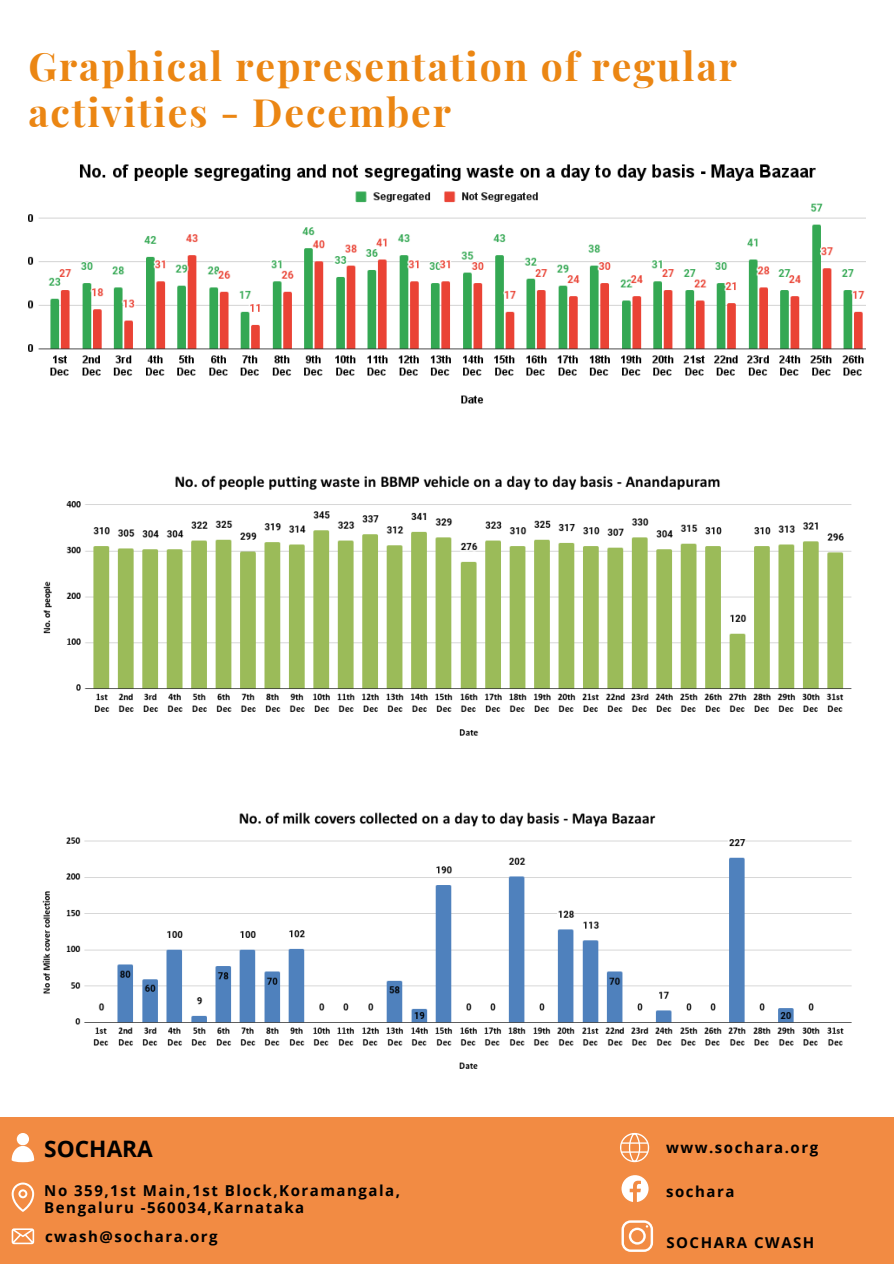
<style>
.page{position:relative;width:894px;height:1264px;background:#fff}
.page>*{position:absolute;margin:0;border:0;box-sizing:border-box;transform-origin:0 0}
.t1{font:700 39px/46.2px "Playfair Display";letter-spacing:.05em;color:#eb8613}
.t2{font:700 22.65px "Open Sans";color:#000}
.t3{font:700 15px "Open Sans";letter-spacing:.1em;color:#000}
</style>
<div class="page">
<img style="left:42px;top:812px;width:810px;height:257px">
<img style="left:28px;top:164px;width:837px;height:240px">
<div style="left:0;top:1117px;width:893px;height:146px;background:#f28b43"></div>
<svg style="left:12px;top:1133px;width:22px;height:29px"></svg>
<svg style="left:12px;top:1182px;width:22px;height:29px"></svg>
<svg style="left:12px;top:1228px;width:22px;height:16px"></svg>
<svg style="left:620px;top:1132px;width:29px;height:30px"></svg>
<svg style="left:621px;top:1175px;width:27px;height:26px"></svg>
<svg style="left:621px;top:1220px;width:32px;height:31px"></svg>
<img style="left:43px;top:475px;width:809px;height:261px">
<p class="t1" style="left:28px;top:41px;width:710px">Graphical representation of regular activities - December</p>
<p class="t2" style="left:44px;top:1132px;width:110px">SOCHARA</p>
<p class="t3" style="left:44px;top:1179px;width:357px">No 359,1st Main,1st Block,Koramangala,</p>
<p class="t3" style="left:44px;top:1196px;width:261px">Bengaluru -560034,Karnataka</p>
<p class="t3" style="left:45px;top:1225px;width:174px">cwash@sochara.org</p>
<p class="t3" style="left:666px;top:1136px;width:153px">www.sochara.org</p>
<p class="t3" style="left:666px;top:1180px;width:70px">sochara</p>
<p class="t3" style="left:666px;top:1232px;width:149px">SOCHARA CWASH</p>
</div>
